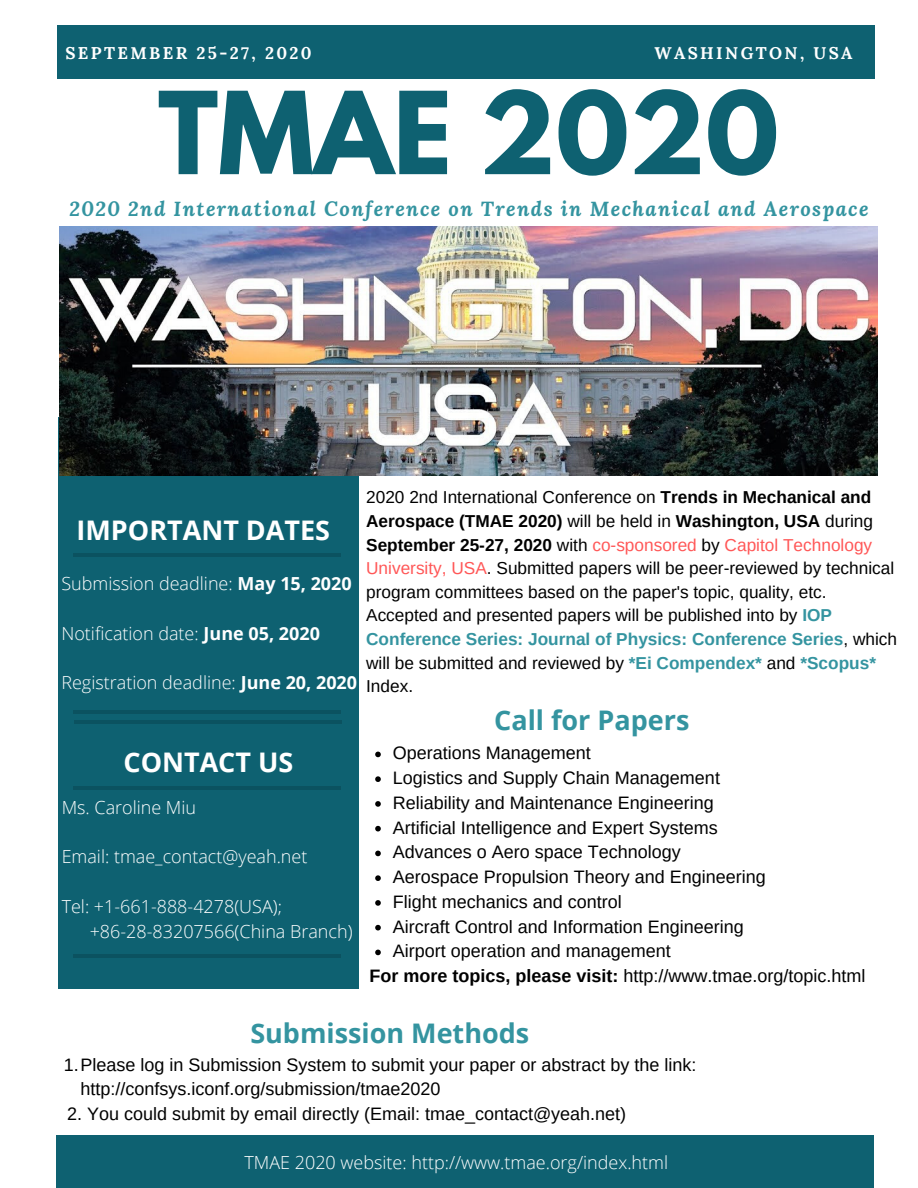
<style>
.page{position:relative;width:918px;height:1188px;background:#fff}
.page>*{position:absolute;margin:0;border:0;box-sizing:border-box;transform-origin:0 0}
.t1{font:700 101.1px "League Spartan";color:#0e6171}
.t2{font:700 27px "Open Sans";color:#3494a0}
.t3{font:700 27px "Open Sans";color:#fff}
.t4{font:italic 700 20.25px "Lora";letter-spacing:.07em;color:#3494a0}
.t5{font:18px/24.8px "Arimo";color:#000}
.t6{font:300 18px/24.8px "Open Sans";color:#fff}
.t7{font:17.25px/23.7px "Arimo";color:#000}
.t8{font:700 16.95px "Lora";letter-spacing:.14em;color:#fff}
.s1{font-weight:700}
.s2{color:#ff5757}
.s3{font-weight:700;color:#3494a0}
</style>
<div class="page">
<div style="left:57px;top:26px;width:818px;height:53px;background:#0e6171"></div>
<div style="left:58px;top:417px;width:301px;height:571px;background:#0e6171"></div>
<hr style="left:73px;top:710px;width:268px;height:3px;background:#000">
<hr style="left:73px;top:954px;width:268px;height:3px;background:#000">
<img style="left:60px;top:227px;width:817px;height:248px">
<hr style="left:74px;top:720px;width:268px;height:4px;background:#0b5260">
<hr style="left:73px;top:787px;width:268px;height:3px;background:#000">
<svg style="left:375px;top:752px;width:6px;height:5px"></svg>
<svg style="left:375px;top:776px;width:6px;height:6px"></svg>
<svg style="left:375px;top:801px;width:6px;height:6px"></svg>
<svg style="left:375px;top:826px;width:6px;height:5px"></svg>
<svg style="left:375px;top:851px;width:6px;height:5px"></svg>
<svg style="left:375px;top:875px;width:6px;height:6px"></svg>
<svg style="left:375px;top:900px;width:6px;height:6px"></svg>
<svg style="left:375px;top:925px;width:6px;height:5px"></svg>
<svg style="left:375px;top:950px;width:6px;height:5px"></svg>
<hr style="left:73px;top:554px;width:268px;height:3px;background:#000">
<div style="left:56px;top:1135px;width:818px;height:53px;background:#0e6171"></div>
<p class="t8" style="left:65px;top:42px;width:248px">SEPTEMBER 25-27, 2020</p>
<p class="t8" style="left:654px;top:42px;width:200px">WASHINGTON, USA</p>
<h1 class="t1" style="left:158px;top:83px;width:622px">TMAE 2020</h1>
<p class="t4" style="left:69px;top:195px;width:801px">2020 2nd International Conference on Trends in Mechanical and Aerospace</p>
<p class="t7" style="left:366px;top:485px;width:532px">2020 2nd International Conference on <span class="s1">Trends in Mechanical and Aerospace (TMAE 2020)</span> will be held in <span class="s1">Washington, USA</span> during <span class="s1">September 25-27, 2020</span> with <span class="s2">co-sponsored</span> by <span class="s2">Capitol Technology University, USA</span>. Submitted papers will be peer-reviewed by technical program committees based on the paper's topic, quality, etc.<br>Accepted and presented papers will be published into by <span class="s3">IOP Conference Series: Journal of Physics: Conference Series</span>, which will be submitted and reviewed by <span class="s3">*Ei Compendex*</span> and <span class="s3">*Scopus* </span>Index.</p>
<h2 class="t2" style="left:494px;top:702px;width:197px">Call for Papers</h2>
<p class="t5" style="left:393px;top:741px;width:200px">Operations Management</p>
<p class="t5" style="left:393px;top:766px;width:329px">Logistics and Supply Chain Management</p>
<p class="t5" style="left:393px;top:790px;width:323px">Reliability and Maintenance Engineering</p>
<p class="t5" style="left:393px;top:815px;width:326px">Artificial Intelligence and Expert Systems</p>
<p class="t5" style="left:393px;top:840px;width:290px">Advances o Aero space Technology</p>
<p class="t5" style="left:393px;top:865px;width:375px">Aerospace Propulsion Theory and Engineering</p>
<p class="t5" style="left:393px;top:889px;width:230px">Flight mechanics and control</p>
<p class="t5" style="left:393px;top:914px;width:352px">Aircraft Control and Information Engineering</p>
<p class="t5" style="left:393px;top:939px;width:280px">Airport operation and management</p>
<p class="t5" style="left:370px;top:964px;width:497px"><span class="s1">For more topics, please visit:</span> http://www.tmae.org/topic.html</p>
<h2 class="t2" style="left:250px;top:1014px;width:280px">Submission Methods</h2>
<p class="t5" style="left:81px;top:1052px;width:617px;text-indent:-17px">1.Please log in Submission System to submit your paper or abstract by the link: http://confsys.iconf.org/submission/tmae2020</p>
<p class="t5" style="left:67px;top:1101px;width:561px">2. You could submit by email directly (Email: tmae_contact@yeah.net)</p>
<p class="t6" style="left:245px;top:1149px;width:425px">TMAE 2020 website: http://www.tmae.org/index.html</p>
<h2 class="t3" style="left:77px;top:512px;width:255px">IMPORTANT DATES</h2>
<p class="t6" style="left:61px;top:571px;width:292px">Submission deadline: <span class="s1">May 15, 2020</span></p>
<p class="t6" style="left:61px;top:620px;width:260px">Notification date: <span class="s1">June 05, 2020</span></p>
<p class="t6" style="left:61px;top:670px;width:297px">Registration deadline: <span class="s1">June 20, 2020</span></p>
<h2 class="t3" style="left:124px;top:743px;width:171px">CONTACT US</h2>
<p class="t6" style="left:62px;top:795px;width:136px">Ms. Caroline Miu</p>
<p class="t6" style="left:62px;top:844px;width:247px">Email: tmae_contact@yeah.net</p>
<p class="t6" style="left:90px;top:894px;width:264px;text-indent:-28px">Tel: +1-661-888-4278(USA); +86-28-83207566(China Branch)</p>
</div>
